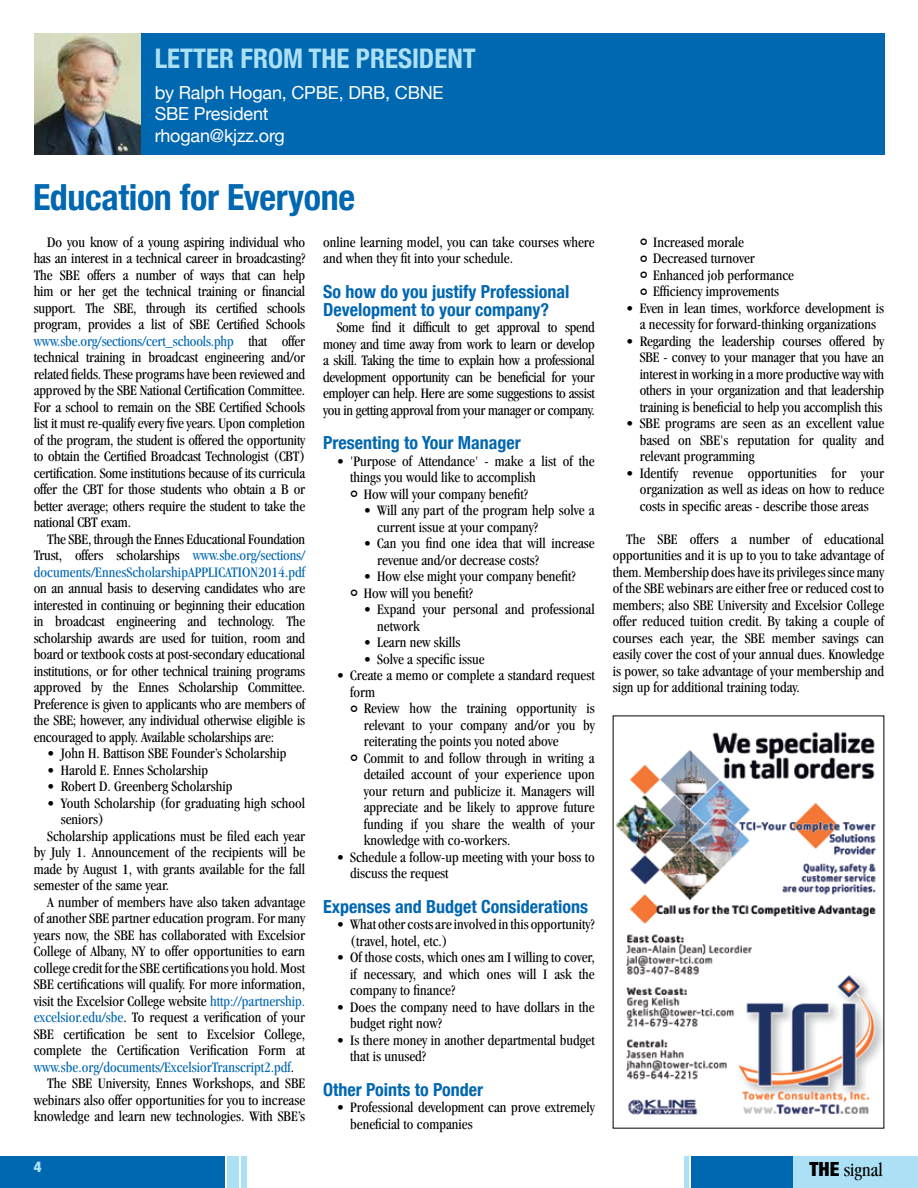
<style>
.page{position:relative;width:918px;height:1188px;background:#fff}
.page>*{position:absolute;margin:0;border:0;box-sizing:border-box;transform-origin:0 0}
.t1{font:700 condensed 36px "Helvetica Neue";letter-spacing:-.01em;color:#0067b1}
.t2{font:700 condensed 27px "Helvetica Neue";color:#ace0f4}
.t3{font:condensed 19.5px "Garamond";color:#000}
.t4{font:700 condensed 18px/18px "Helvetica Neue";color:#0067b1}
.t5{font:18px/21.6px "Helvetica Neue";letter-spacing:-.01em;color:#fff}
.t6{font:condensed 15px/16.5px "Garamond";color:#000}
.t7{font:condensed 15px "Garamond";color:#0067b1}
.t8{font:900 condensed 15px "Helvetica Neue";color:#ace0f4}
.s1{color:#0067b1}
.s2{color:#000}
.s3{font-family:"Helvetica Neue";font-weight:900}
</style>
<div class="page">
<div style="left:691px;top:1156px;width:102px;height:32px;background:#0067b1"></div>
<div style="left:0;top:1156px;width:224px;height:32px;background:#0067b1"></div>
<div style="left:228px;top:1156px;width:11px;height:32px;background:#ace0f4"></div>
<div style="left:242px;top:1156px;width:5px;height:32px;background:#ace0f4"></div>
<hr style="left:684px;top:1156px;width:4px;height:32px;background:#ace0f4">
<div style="left:793px;top:1156px;width:125px;height:32px;background:#ace0f4"></div>
<div style="left:139px;top:33px;width:745px;height:121px;background:#0067b1"></div>
<img style="left:35px;top:33px;width:105px;height:121px">
<img style="left:615px;top:732px;width:267px;height:383px">
<h2 class="t2" style="left:155px;top:42px;width:323px">LETTER FROM THE PRESIDENT</h2>
<p class="t5" style="left:155px;top:81px;width:290px">by Ralph Hogan, CPBE, DRB, CBNE<br>SBE President<br>rhogan@kjzz.org</p>
<h1 class="t1" style="left:33px;top:175px;width:324px">Education for Everyone</h1>
<p class="t6" style="left:34px;top:234px;width:273px;text-align:justify;text-indent:14px">Do you know of a young aspiring individual who has an interest in a technical career in broadcasting?<br>The SBE offers a number of ways that can help him or her get the technical training or financial support. The SBE, through its certified schools program, provides a list of SBE Certified Schools <span class="s1">www.sbe.org/sections/cert_schools.php</span> that offer technical training in broadcast engineering and/or related fields. These programs have been reviewed and approved by the SBE National Certification Committee.<br>For a school to remain on the SBE Certified Schools list it must re-qualify every five years. Upon completion of the program, the student is offered the opportunity to obtain the Certified Broadcast Technologist (CBT) certification. Some institutions because of its curricula offer the CBT for those students who obtain a B or better average; others require the student to take the national CBT exam.</p>
<p class="t6" style="left:34px;top:531px;width:273px;text-align:justify;text-indent:14px">The SBE, through the Ennes Educational Foundation Trust, offers scholarships <span class="s1">www.sbe.org/sections/ documents/EnnesScholarshipAPPLICATION2014.pdf</span></p>
<p class="t6" style="left:34px;top:580px;width:273px;text-align:justify">on an annual basis to deserving candidates who are interested in continuing or beginning their education in broadcast engineering and technology. The scholarship awards are used for tuition, room and board or textbook costs at post-secondary educational institutions, or for other technical training programs approved by the Ennes Scholarship Committee.<br>Preference is given to applicants who are members of the SBE; however, any individual otherwise eligible is encouraged to apply. Available scholarships are:</p>
<p class="t6" style="left:47px;top:745px;width:241px">• John H. Battison SBE Founder’s Scholarship</p>
<p class="t6" style="left:47px;top:762px;width:162px">• Harold E. Ennes Scholarship</p>
<p class="t6" style="left:47px;top:778px;width:187px">• Robert D. Greenberg Scholarship</p>
<p class="t6" style="left:47px;top:795px;width:260px">• Youth Scholarship (for graduating high school</p>
<p class="t6" style="left:61px;top:811px;width:45px">seniors)</p>
<p class="t6" style="left:47px;top:828px;width:260px">Scholarship applications must be filed each year</p>
<p class="t6" style="left:34px;top:844px;width:273px">by July 1. Announcement of the recipients will be</p>
<p class="t6" style="left:34px;top:861px;width:273px">made by August 1, with grants available for the fall</p>
<p class="t6" style="left:34px;top:877px;width:137px">semester of the same year.</p>
<p class="t6" style="left:47px;top:894px;width:260px">A number of members have also taken advantage</p>
<p class="t6" style="left:34px;top:910px;width:273px">of another SBE partner education program. For many</p>
<p class="t6" style="left:34px;top:927px;width:273px">years now, the SBE has collaborated with Excelsior</p>
<p class="t6" style="left:34px;top:943px;width:273px">College of Albany, NY to offer opportunities to earn</p>
<p class="t6" style="left:34px;top:960px;width:273px">college credit for the SBE certifications you hold. Most</p>
<p class="t6" style="left:34px;top:976px;width:273px">SBE certifications will qualify. For more information,</p>
<p class="t6" style="left:34px;top:993px;width:273px">visit the Excelsior College website <span class="s1">http://partnership.</span></p>
<p class="t6" style="left:34px;top:1009px;width:273px"><span class="s1">excelsior.edu/sbe</span>. To request a verification of your</p>
<p class="t6" style="left:34px;top:1026px;width:273px">SBE certification be sent to Excelsior College,</p>
<p class="t6" style="left:34px;top:1042px;width:273px">complete the Certification Verification Form at</p>
<p class="t7" style="left:34px;top:1059px;width:262px">www.sbe.org/documents/ExcelsiorTranscript2.pdf<span class="s2">.</span></p>
<p class="t6" style="left:47px;top:1075px;width:260px">The SBE University, Ennes Workshops, and SBE</p>
<p class="t6" style="left:34px;top:1092px;width:273px">webinars also offer opportunities for you to increase</p>
<p class="t6" style="left:34px;top:1108px;width:273px">knowledge and learn new technologies. With SBE’s</p>
<p class="t8" style="left:34px;top:1157px;width:9px">4</p>
<p class="t6" style="left:323px;top:234px;width:273px">online learning model, you can take courses where and when they fit into your schedule.</p>
<p class="t4" style="left:323px;top:282px;width:248px">So how do you justify Professional<br>Development to your company?</p>
<p class="t6" style="left:323px;top:319px;width:273px;text-align:justify;text-indent:14px">Some find it difficult to get approval to spend money and time away from work to learn or develop a skill. Taking the time to explain how a professional development opportunity can be beneficial for your employer can help. Here are some suggestions to assist you in getting approval from your manager or company.</p>
<p class="t4" style="left:323px;top:434px;width:199px">Presenting to Your Manager</p>
<p class="t6" style="left:337px;top:453px;width:260px">• 'Purpose of Attendance' - make a list of the</p>
<p class="t6" style="left:350px;top:469px;width:187px">things you would like to accomplish</p>
<p class="t6" style="left:364px;top:486px;width:166px">How will your company benefit?</p>
<p class="t6" style="left:377px;top:502px;width:219px;text-indent:-14px">• Will any part of the program help solve a current issue at your company?</p>
<p class="t6" style="left:377px;top:535px;width:219px;text-indent:-14px">• Can you find one idea that will increase revenue and/or decrease costs?</p>
<p class="t6" style="left:364px;top:568px;width:213px">• How else might your company benefit?<br>How will you benefit?</p>
<p class="t6" style="left:377px;top:601px;width:219px;text-indent:-14px">• Expand your personal and professional network</p>
<p class="t6" style="left:364px;top:634px;width:98px">• Learn new skills</p>
<p class="t6" style="left:364px;top:651px;width:122px">• Solve a specific issue</p>
<p class="t6" style="left:350px;top:667px;width:246px;text-indent:-14px">• Create a memo or complete a standard request form</p>
<p class="t6" style="left:364px;top:700px;width:233px">Review how the training opportunity is relevant to your company and/or you by reiterating the points you noted above Commit to and follow through in writing a detailed account of your experience upon your return and publicize it. Managers will appreciate and be likely to approve future funding if you share the wealth of your knowledge with co-workers.</p>
<p class="t6" style="left:350px;top:849px;width:246px;text-indent:-14px">• Schedule a follow-up meeting with your boss to discuss the request</p>
<p class="t4" style="left:323px;top:897px;width:266px">Expenses and Budget Considerations</p>
<p class="t6" style="left:350px;top:916px;width:246px;text-indent:-14px">• What other costs are involved in this opportunity? (travel, hotel, etc.)</p>
<p class="t6" style="left:350px;top:949px;width:246px;text-align:justify;text-indent:-14px">• Of those costs, which ones am I willing to cover, if necessary, and which ones will I ask the company to finance?</p>
<p class="t6" style="left:350px;top:999px;width:246px;text-indent:-14px">• Does the company need to have dollars in the budget right now?</p>
<p class="t6" style="left:350px;top:1032px;width:246px;text-indent:-14px">• Is there money in another departmental budget that is unused?</p>
<p class="t4" style="left:323px;top:1080px;width:161px">Other Points to Ponder</p>
<p class="t6" style="left:350px;top:1099px;width:246px;text-indent:-14px">• Professional development can prove extremely beneficial to companies</p>
<p class="t6" style="left:653px;top:234px;width:142px">Increased morale<br>Decreased turnover<br>Enhanced job performance<br>Efficiency improvements</p>
<p class="t6" style="left:626px;top:300px;width:259px;text-align:center">• Even in lean times, workforce development is a necessity for forward-thinking organizations</p>
<p class="t6" style="left:640px;top:333px;width:246px;text-align:justify;text-indent:-14px">• Regarding the leadership courses offered by SBE - convey to your manager that you have an interest in working in a more productive way with others in your organization and that leadership training is beneficial to help you accomplish this</p>
<p class="t6" style="left:640px;top:415px;width:246px;text-align:justify;text-indent:-14px">• SBE programs are seen as an excellent value based on SBE's reputation for quality and relevant programming</p>
<p class="t6" style="left:640px;top:465px;width:246px;text-align:justify;text-indent:-14px">• Identify revenue opportunities for your organization as well as ideas on how to reduce costs in specific areas - describe those areas</p>
<p class="t6" style="left:613px;top:531px;width:273px;text-align:justify;text-indent:14px">The SBE offers a number of educational opportunities and it is up to you to take advantage of them. Membership does have its privileges since many of the SBE webinars are either free or reduced cost to members; also SBE University and Excelsior College offer reduced tuition credit. By taking a couple of courses each year, the SBE member savings can easily cover the cost of your annual dues. Knowledge is power, so take advantage of your membership and sign up for additional training today.</p>
<h3 class="t3" style="left:810px;top:1159px;width:75px"><span class="s3">THE</span> signal</h3>
</div>
